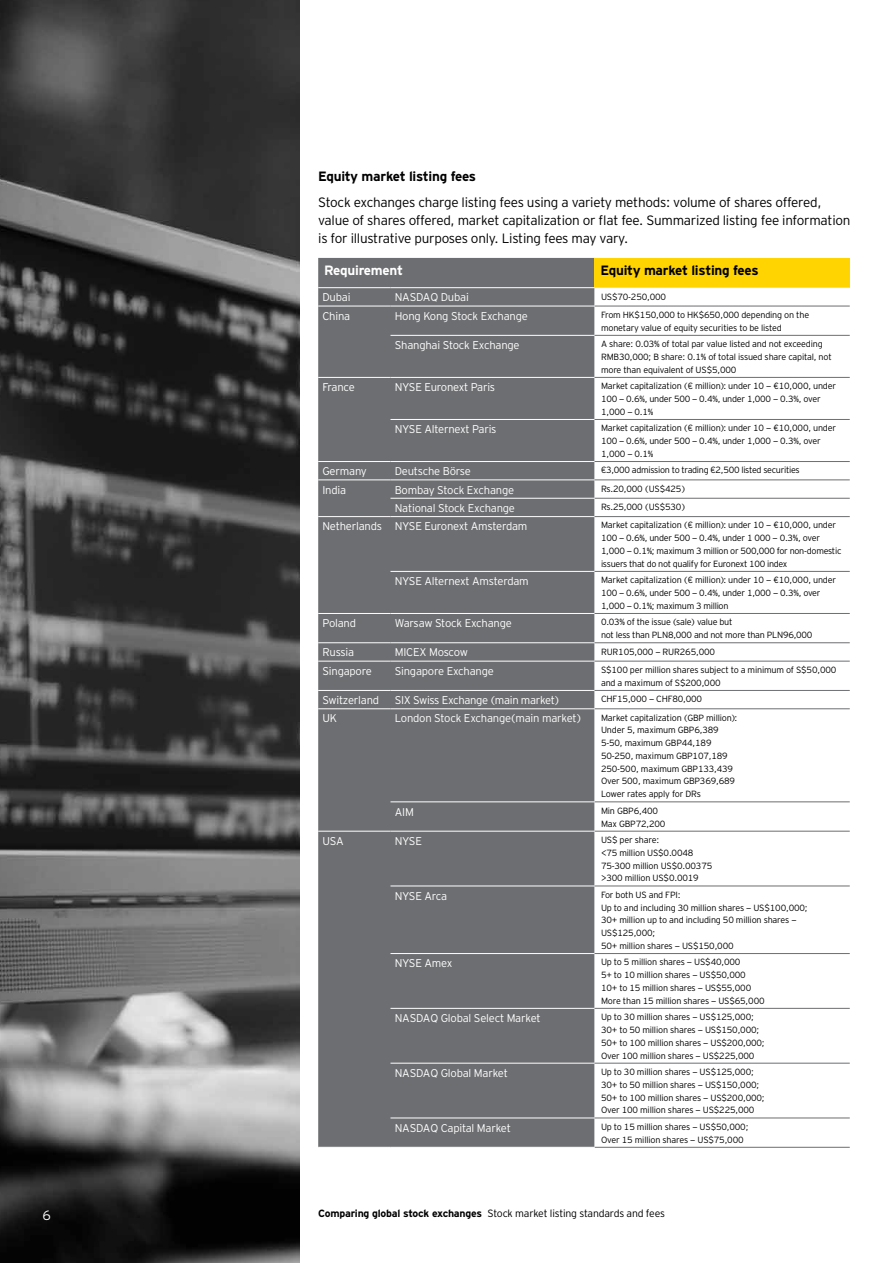
<style>
.page{position:relative;width:893px;height:1263px;background:#fff}
.page>*{position:absolute;margin:0;border:0;box-sizing:border-box;transform-origin:0 0}
.t1{font:300 13.5px/18px "EY Interstate";letter-spacing:-.02em;color:#000}
.t2{font:700 13.5px "EY Interstate";letter-spacing:-.02em;color:#000}
.t3{font:700 13.5px "EY Interstate";letter-spacing:-.02em;color:#fff}
.t4{font:300 13.5px "EY Interstate";color:#fff}
.t5{font:300 11.25px "EY Interstate";letter-spacing:-.02em;color:#fff}
.t6{font:300 10.5px "EY Interstate";letter-spacing:-.02em;color:#000}
.t7{font:300 9px/12.8px "EY Interstate";letter-spacing:-.02em;color:#000}
.s1{font-weight:700}
</style>
<div class="page">
<img style="left:0;top:0;width:299px;height:1263px">
<div style="left:318px;top:258px;width:277px;height:889px;background:#6d6e71"></div>
<div style="left:595px;top:258px;width:255px;height:30px;background:#ffd400"></div>
<svg style="left:595px;top:305px;width:255px;height:842px"></svg>
<hr style="left:318px;top:287px;width:72px;height:1px;background:#fff">
<hr style="left:390px;top:287px;width:205px;height:1px;background:#fff">
<hr style="left:390px;top:335px;width:205px;height:1px;background:#fff">
<hr style="left:390px;top:377px;width:205px;height:1px;background:#fff">
<hr style="left:390px;top:419px;width:205px;height:1px;background:#fff">
<hr style="left:390px;top:461px;width:205px;height:1px;background:#fff">
<hr style="left:390px;top:480px;width:205px;height:1px;background:#fff">
<hr style="left:390px;top:516px;width:205px;height:1px;background:#fff">
<hr style="left:390px;top:571px;width:205px;height:1px;background:#fff">
<hr style="left:390px;top:613px;width:205px;height:1px;background:#fff">
<hr style="left:390px;top:642px;width:205px;height:1px;background:#fff">
<hr style="left:390px;top:661px;width:205px;height:1px;background:#fff">
<hr style="left:390px;top:690px;width:205px;height:1px;background:#fff">
<hr style="left:390px;top:886px;width:205px;height:1px;background:#fff">
<hr style="left:390px;top:953px;width:205px;height:1px;background:#fff">
<hr style="left:390px;top:1008px;width:205px;height:1px;background:#fff">
<hr style="left:390px;top:1063px;width:205px;height:1px;background:#fff">
<hr style="left:390px;top:1118px;width:205px;height:1px;background:#fff">
<hr style="left:595px;top:306px;width:255px;height:1px;background:#6d6e71">
<hr style="left:595px;top:335px;width:255px;height:1px;background:#6d6e71">
<hr style="left:595px;top:377px;width:255px;height:1px;background:#6d6e71">
<hr style="left:595px;top:419px;width:255px;height:1px;background:#6d6e71">
<hr style="left:595px;top:461px;width:255px;height:1px;background:#6d6e71">
<hr style="left:595px;top:480px;width:255px;height:1px;background:#6d6e71">
<hr style="left:595px;top:498px;width:255px;height:1px;background:#6d6e71">
<hr style="left:595px;top:516px;width:255px;height:1px;background:#6d6e71">
<hr style="left:595px;top:571px;width:255px;height:1px;background:#6d6e71">
<hr style="left:595px;top:613px;width:255px;height:1px;background:#6d6e71">
<hr style="left:595px;top:642px;width:255px;height:1px;background:#6d6e71">
<hr style="left:595px;top:661px;width:255px;height:1px;background:#6d6e71">
<hr style="left:595px;top:708px;width:255px;height:1px;background:#6d6e71">
<hr style="left:595px;top:802px;width:255px;height:1px;background:#6d6e71">
<hr style="left:595px;top:953px;width:255px;height:1px;background:#6d6e71">
<hr style="left:595px;top:1008px;width:255px;height:1px;background:#6d6e71">
<hr style="left:595px;top:1063px;width:255px;height:1px;background:#6d6e71">
<hr style="left:595px;top:1118px;width:255px;height:1px;background:#6d6e71">
<hr style="left:595px;top:1147px;width:255px;height:1px;background:#6d6e71">
<hr style="left:595px;top:690px;width:255px;height:1px;background:#6d6e71">
<hr style="left:595px;top:831px;width:255px;height:1px;background:#6d6e71">
<hr style="left:595px;top:886px;width:255px;height:1px;background:#6d6e71">
<hr style="left:318px;top:708px;width:72px;height:1px;background:#fff">
<hr style="left:318px;top:377px;width:72px;height:1px;background:#fff">
<hr style="left:318px;top:661px;width:72px;height:1px;background:#fff">
<hr style="left:318px;top:690px;width:72px;height:1px;background:#fff">
<hr style="left:318px;top:480px;width:72px;height:1px;background:#fff">
<hr style="left:318px;top:461px;width:72px;height:1px;background:#fff">
<hr style="left:390px;top:708px;width:205px;height:1px;background:#fff">
<hr style="left:390px;top:498px;width:205px;height:1px;background:#fff">
<hr style="left:390px;top:802px;width:205px;height:1px;background:#fff">
<hr style="left:318px;top:516px;width:72px;height:1px;background:#fff">
<hr style="left:318px;top:613px;width:72px;height:1px;background:#fff">
<hr style="left:318px;top:642px;width:72px;height:1px;background:#fff">
<hr style="left:318px;top:831px;width:72px;height:1px;background:#fff">
<hr style="left:390px;top:831px;width:205px;height:1px;background:#fff">
<hr style="left:318px;top:306px;width:72px;height:1px;background:#fff">
<hr style="left:390px;top:306px;width:205px;height:1px;background:#fff">
<h1 class="t2" style="left:318px;top:166px;width:160px">Equity market listing fees</h1>
<p class="t1" style="left:318px;top:193px;width:534px">Stock exchanges charge listing fees using a variety methods: volume of shares offered, value of shares offered, market capitalization or flat fee. Summarized listing fee information is for illustrative purposes only. Listing fees may vary.</p>
<h1 class="t3" style="left:324px;top:260px;width:80px">Requirement</h1>
<h1 class="t2" style="left:601px;top:260px;width:160px">Equity market listing fees</h1>
<p class="t5" style="left:322px;top:289px;width:30px">Dubai</p>
<p class="t5" style="left:395px;top:289px;width:76px">NASDAQ Dubai</p>
<p class="t7" style="left:601px;top:289px;width:67px">US$70-250,000</p>
<p class="t5" style="left:322px;top:308px;width:29px">China</p>
<p class="t5" style="left:395px;top:308px;width:135px">Hong Kong Stock Exchange</p>
<p class="t7" style="left:601px;top:308px;width:210px">From HK$150,000 to HK$650,000 depending on the monetary value of equity securities to be listed</p>
<p class="t5" style="left:395px;top:337px;width:126px">Shanghai Stock Exchange</p>
<p class="t7" style="left:601px;top:337px;width:232px">A share: 0.03% of total par value listed and not exceeding<br>RMB30,000; B share: 0.1% of total issued share capital, not more than equivalent of US$5,000</p>
<p class="t5" style="left:322px;top:379px;width:34px">France</p>
<p class="t5" style="left:395px;top:379px;width:102px">NYSE Euronext Paris</p>
<p class="t7" style="left:601px;top:379px;width:236px">Market capitalization (¤ million): under 10 — €10,000, under<br>100 — 0.6%, under 500 — 0.4%, under 1,000 — 0.3%, over<br>1,000 — 0.1%</p>
<p class="t5" style="left:395px;top:421px;width:103px">NYSE Alternext Paris</p>
<p class="t7" style="left:601px;top:421px;width:236px">Market capitalization (¤ million): under 10 — €10,000, under<br>100 — 0.6%, under 500 — 0.4%, under 1,000 — 0.3%, over<br>1,000 — 0.1%</p>
<p class="t5" style="left:322px;top:463px;width:46px">Germany</p>
<p class="t5" style="left:395px;top:463px;width:78px">Deutsche Börse</p>
<p class="t7" style="left:601px;top:463px;width:200px">¤3,000 admission to trading ¤2,500 listed securities</p>
<p class="t5" style="left:322px;top:482px;width:25px">India</p>
<p class="t5" style="left:395px;top:482px;width:121px">Bombay Stock Exchange</p>
<p class="t7" style="left:601px;top:482px;width:86px">Rs.20,000 (US$425)</p>
<p class="t5" style="left:395px;top:500px;width:122px">National Stock Exchange</p>
<p class="t7" style="left:601px;top:500px;width:86px">Rs.25,000 (US$530)</p>
<p class="t5" style="left:322px;top:518px;width:206px">Netherlands NYSE Euronext Amsterdam</p>
<p class="t7" style="left:601px;top:518px;width:242px">Market capitalization (¤ million): under 10 — €10,000, under 100 — 0.6%, under 500 — 0.4%, under 1 000 — 0.3%, over 1,000 — 0.1%; maximum 3 million or 500,000 for non-domestic issuers that do not qualify for Euronext 100 index</p>
<p class="t5" style="left:395px;top:573px;width:136px">NYSE Alternext Amsterdam</p>
<p class="t7" style="left:601px;top:573px;width:236px">Market capitalization (¤ million): under 10 — €10,000, under<br>100 — 0.6%, under 500 — 0.4%, under 1,000 — 0.3%, over<br>1,000 — 0.1%; maximum 3 million</p>
<p class="t5" style="left:322px;top:615px;width:35px">Poland</p>
<p class="t5" style="left:395px;top:615px;width:119px">Warsaw Stock Exchange</p>
<p class="t7" style="left:601px;top:615px;width:213px">0.03% of the issue (sale) value but<br>not less than PLN8,000 and not more than PLN96,000</p>
<p class="t5" style="left:322px;top:644px;width:33px">Russia</p>
<p class="t5" style="left:395px;top:644px;width:75px">MICEX Moscow</p>
<p class="t7" style="left:601px;top:644px;width:116px">RUR105,000 — RUR265,000</p>
<p class="t5" style="left:322px;top:663px;width:51px">Singapore</p>
<p class="t5" style="left:395px;top:663px;width:101px">Singapore Exchange</p>
<p class="t7" style="left:601px;top:663px;width:237px">S$100 per million shares subject to a minimum of S$50,000 and a maximum of S$200,000</p>
<p class="t5" style="left:322px;top:692px;width:58px">Switzerland</p>
<p class="t5" style="left:395px;top:692px;width:166px">SIX Swiss Exchange (main market)</p>
<p class="t7" style="left:601px;top:692px;width:103px">CHF15,000 — CHF80,000</p>
<p class="t5" style="left:322px;top:710px;width:16px">UK</p>
<p class="t5" style="left:395px;top:710px;width:188px">London Stock Exchange(main market)</p>
<p class="t7" style="left:601px;top:710px;width:138px">Market capitalization (GBP million):<br>Under 5, maximum GBP6,389<br>5-50, maximum GBP44,189<br>50-250, maximum GBP107,189<br>250-500, maximum GBP133,439<br>Over 500, maximum GBP369,689<br>Lower rates apply for DRs</p>
<p class="t5" style="left:395px;top:803px;width:21px">AIM</p>
<p class="t7" style="left:601px;top:804px;width:66px">Min GBP6,400<br>Max GBP72,200</p>
<p class="t5" style="left:322px;top:833px;width:23px">USA</p>
<p class="t5" style="left:395px;top:833px;width:29px">NYSE</p>
<p class="t7" style="left:601px;top:833px;width:113px">US$ per share:<br>&lt;75 million US$0.0048<br>75-300 million US$0.00375 &gt;300 million US$0.0019</p>
<p class="t5" style="left:395px;top:888px;width:54px">NYSE Arca</p>
<p class="t7" style="left:601px;top:888px;width:208px">For both US and FPI:<br>Up to and including 30 million shares — US$100,000;<br>30+ million up to and including 50 million shares —<br>US$125,000;<br>50+ million shares — US$150,000</p>
<p class="t5" style="left:395px;top:955px;width:59px">NYSE Amex</p>
<p class="t7" style="left:601px;top:955px;width:165px">Up to 5 million shares — US$40,000<br>5+ to 10 million shares — US$50,000<br>10+ to 15 million shares — US$55,000<br>More than 15 million shares — US$65,000</p>
<p class="t5" style="left:395px;top:1010px;width:147px">NASDAQ Global Select Market</p>
<p class="t7" style="left:601px;top:1010px;width:165px">Up to 30 million shares — US$125,000; 30+ to 50 million shares — US$150,000; 50+ to 100 million shares — US$200,000; Over 100 million shares — US$225,000</p>
<p class="t5" style="left:395px;top:1065px;width:115px">NASDAQ Global Market</p>
<p class="t7" style="left:601px;top:1065px;width:165px">Up to 30 million shares — US$125,000; 30+ to 50 million shares — US$150,000; 50+ to 100 million shares — US$200,000; Over 100 million shares — US$225,000</p>
<p class="t5" style="left:395px;top:1120px;width:118px">NASDAQ Capital Market</p>
<p class="t7" style="left:601px;top:1120px;width:149px">Up to 15 million shares — US$50,000;<br>Over 15 million shares — US$75,000</p>
<h1 class="t4" style="left:43px;top:1205px;width:10px">6</h1>
<p class="t6" style="left:318px;top:1206px;width:348px"><span class="s1">Comparing global stock exchanges</span> Stock market listing standards and fees</p>
</div>
